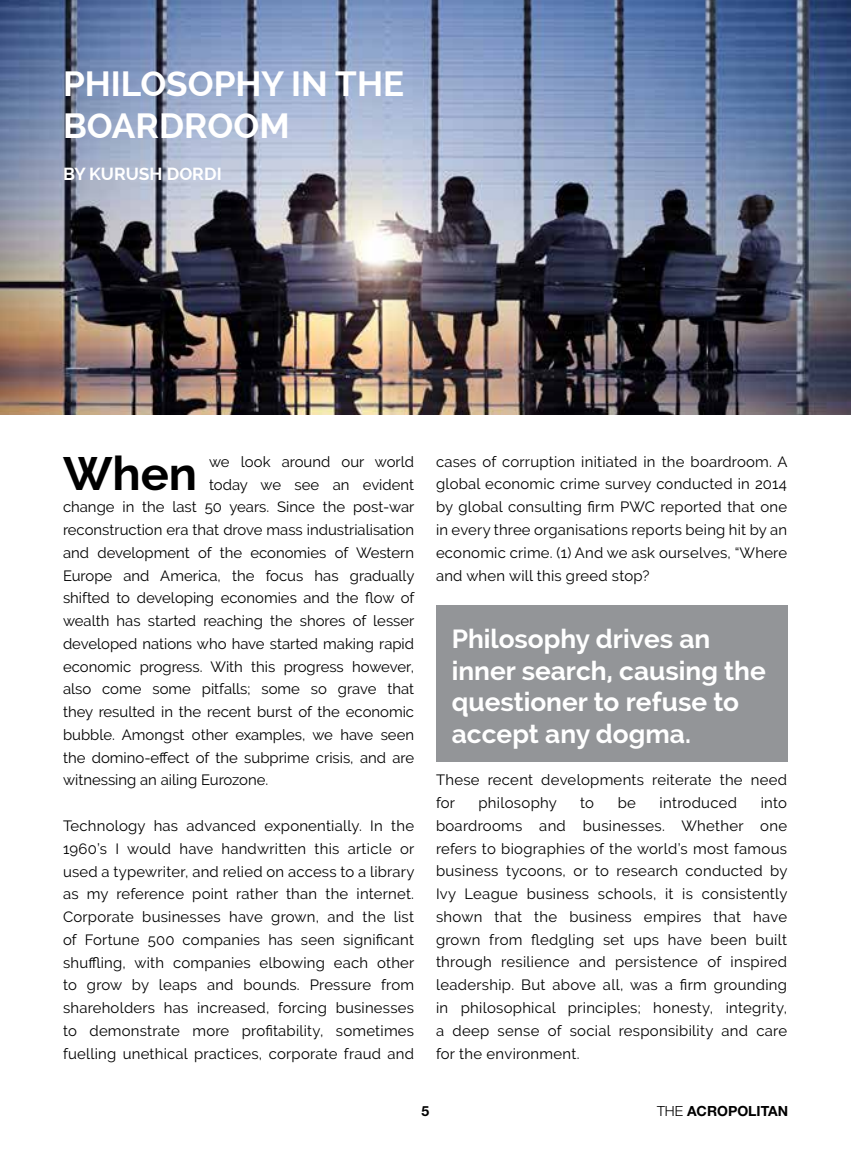
<style>
.page{position:relative;width:851px;height:1160px;background:#fff}
.page>*{position:absolute;margin:0;border:0;box-sizing:border-box;transform-origin:0 0}
.t1{font:700 46.9px "Raleway";color:#000}
.t2{font:700 35px/42px "Raleway";color:#fff}
.t3{font:700 26.25px/31.5px "Raleway";color:#fff}
.t4{font:700 17.5px "Raleway";color:#fff}
.t5{font:14.88px/22.8px "Raleway";color:#000;text-align:justify}
.t6{font:14.88px/22.8px "Raleway";letter-spacing:.02em;color:#000}
.t7{font:700 14px "Helvetica Neue";color:#000}
.s1{font-weight:300}
</style>
<div class="page">
<img style="left:0;top:0;width:850px;height:414px">
<div style="left:436px;top:605px;width:351px;height:156px;background:#939598"></div>
<h2 class="t2" style="left:63px;top:63px;width:343px">PHILOSOPHY IN THE<br>BOARDROOM</h2>
<p class="t4" style="left:63px;top:164px;width:160px">BY KURUSH DORDI</p>
<h1 class="t1" style="left:63px;top:446px;width:136px">When</h1>
<p class="t5" style="left:209px;top:450px;width:206px">we look around our world</p>
<p class="t5" style="left:209px;top:473px;width:206px">today we see an evident</p>
<p class="t5" style="left:63px;top:495px;width:353px">change in the last 50 years. Since the post-war</p>
<p class="t5" style="left:63px;top:518px;width:352px">reconstruction era that drove mass industrialisation</p>
<p class="t5" style="left:63px;top:541px;width:352px">and development of the economies of Western</p>
<p class="t5" style="left:63px;top:564px;width:353px">Europe and America, the focus has gradually</p>
<p class="t5" style="left:63px;top:586px;width:353px">shifted to developing economies and the flow of</p>
<p class="t5" style="left:63px;top:609px;width:353px">wealth has started reaching the shores of lesser</p>
<p class="t5" style="left:63px;top:632px;width:352px">developed nations who have started making rapid</p>
<p class="t5" style="left:63px;top:655px;width:352px">economic progress. With this progress however,</p>
<p class="t5" style="left:63px;top:677px;width:352px">also come some pitfalls; some so grave that</p>
<p class="t5" style="left:63px;top:700px;width:352px">they resulted in the recent burst of the economic</p>
<p class="t5" style="left:63px;top:723px;width:352px">bubble. Amongst other examples, we have seen</p>
<p class="t5" style="left:63px;top:746px;width:352px">the domino-effect of the subprime crisis, and are</p>
<p class="t5" style="left:63px;top:768px;width:207px">witnessing an ailing Eurozone.</p>
<p class="t5" style="left:63px;top:814px;width:353px">Technology has advanced exponentially. In the 1960’s I would have handwritten this article or used a typewriter, and relied on access to a library as my reference point rather than the internet.<br>Corporate businesses have grown, and the list of Fortune 500 companies has seen significant shuffling, with companies elbowing each other to grow by leaps and bounds. Pressure from shareholders has increased, forcing businesses to demonstrate more profitability, sometimes fuelling unethical practices, corporate fraud and</p>
<p class="t5" style="left:436px;top:450px;width:353px">cases of corruption initiated in the boardroom. A global economic crime survey conducted in 2014 by global consulting firm PWC reported that one in every three organisations reports being hit by an economic crime. (1) And we ask ourselves, “Where and when will this greed stop?</p>
<h3 class="t3" style="left:452px;top:623px;width:315px">Philosophy drives an inner search, causing the questioner to refuse to accept any dogma.</h3>
<p class="t6" style="left:436px;top:768px;width:352px">These recent developments reiterate the need for</p>
<p class="t5" style="left:436px;top:791px;width:353px;text-indent:324px">into boardrooms and businesses. Whether one refers to biographies of the world’s most famous business tycoons, or to research conducted by Ivy League business schools, it is consistently shown that the business empires that have grown from fledgling set ups have been built through resilience and persistence of inspired leadership. But above all, was a firm grounding in philosophical principles; honesty, integrity, a deep sense of social responsibility and care for the environment.</p>
<p class="t6" style="left:478px;top:791px;width:80px">philosophy</p>
<p class="t5" style="left:580px;top:791px;width:15px">to</p>
<p class="t5" style="left:617px;top:791px;width:20px">be</p>
<p class="t6" style="left:659px;top:791px;width:79px">introduced</p>
<p class="t7" style="left:421px;top:1101px;width:9px">5</p>
<p class="t7" style="left:657px;top:1101px;width:132px"><span class="s1">THE</span> ACROPOLITAN</p>
</div>
